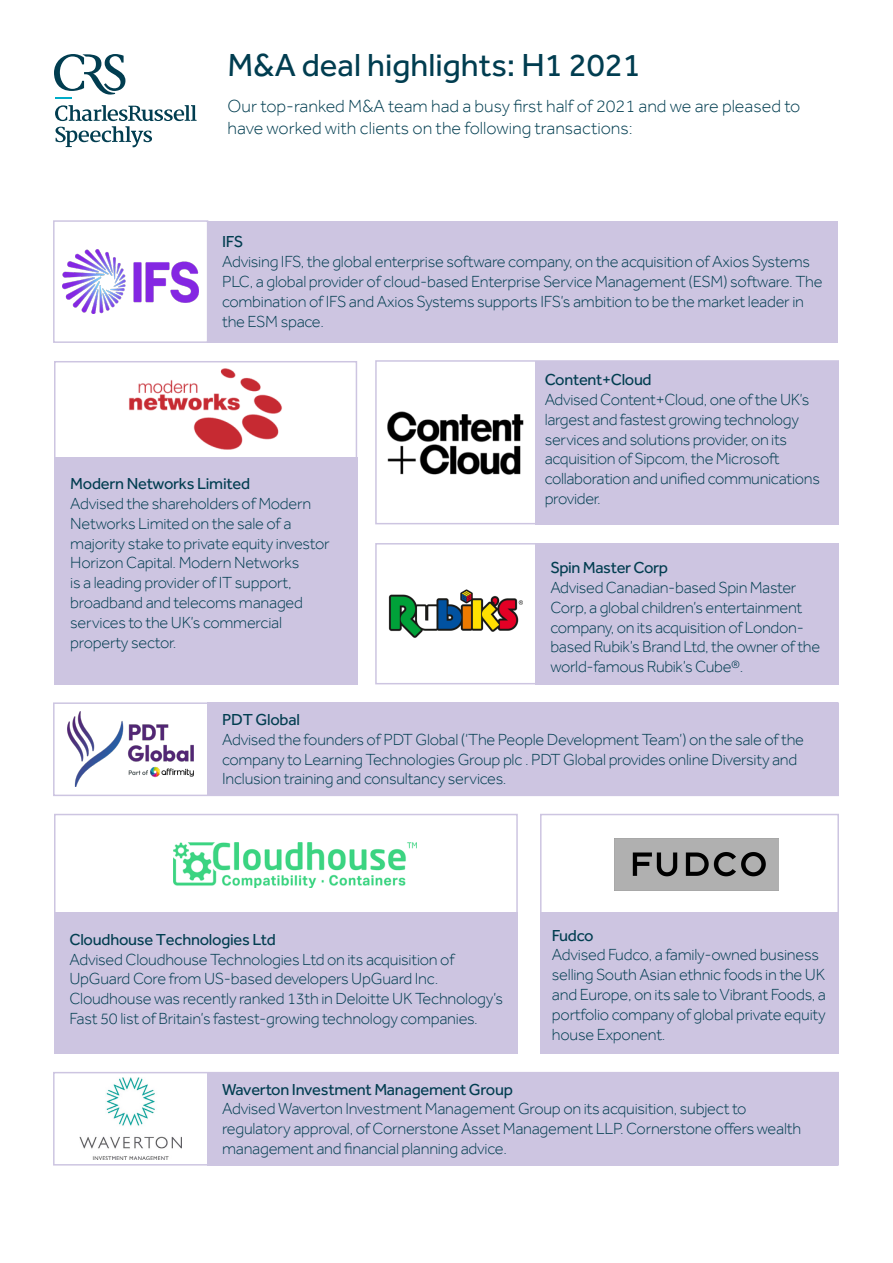
<style>
.page{position:relative;width:893px;height:1263px;background:#fff}
.page>*{position:absolute;margin:0;border:0;box-sizing:border-box;transform-origin:0 0}
.t1{font:33px "Effra";color:#013d50}
.t2{font:300 18px/21.6px "Effra";color:#013d50}
.t3{font:300 16.5px/19.8px "Effra";letter-spacing:-.015em;color:#013d50}
.t4{font:16.5px "Effra";letter-spacing:-.015em;color:#013d50}
</style>
<div class="page">
<div style="left:54px;top:361px;width:303px;height:102px;border:2px solid #cdc5e1"></div>
<div style="left:54px;top:814px;width:464px;height:101px;border:2px solid #cdc5e1"></div>
<div style="left:375px;top:543px;width:464px;height:141px;border:2px solid #cdc5e1"></div>
<div style="left:208px;top:221px;width:630px;height:121px;background:#cdc5e1"></div>
<div style="left:54px;top:457px;width:303px;height:227px;background:#cdc5e1"></div>
<div style="left:54px;top:912px;width:464px;height:142px;background:#cdc5e1"></div>
<div style="left:536px;top:543px;width:303px;height:141px;background:#cdc5e1"></div>
<div style="left:536px;top:361px;width:303px;height:163px;background:#cdc5e1"></div>
<div style="left:540px;top:912px;width:299px;height:142px;background:#cdc5e1"></div>
<div style="left:375px;top:360px;width:464px;height:164px;border:2px solid #cdc5e1"></div>
<div style="left:540px;top:814px;width:299px;height:240px;border:2px solid #cdc5e1"></div>
<div style="left:53px;top:220px;width:155px;height:123px;border:2px solid #cdc5e1"></div>
<div style="left:208px;top:703px;width:630px;height:93px;background:#cdc5e1"></div>
<div style="left:53px;top:702px;width:786px;height:94px;border:2px solid #cdc5e1"></div>
<img style="left:63px;top:250px;width:136px;height:63px">
<img style="left:68px;top:711px;width:126px;height:76px">
<img style="left:387px;top:411px;width:137px;height:64px">
<img style="left:129px;top:368px;width:153px;height:81px">
<img style="left:173px;top:842px;width:243px;height:45px">
<img style="left:389px;top:589px;width:133px;height:49px">
<img style="left:615px;top:839px;width:164px;height:51px">
<div style="left:208px;top:1072px;width:630px;height:93px;background:#cdc5e1"></div>
<div style="left:53px;top:1072px;width:786px;height:93px;border:2px solid #cdc5e1"></div>
<img style="left:80px;top:1077px;width:102px;height:83px">
<svg style="left:55px;top:105px;width:142px;height:43px"></svg>
<svg style="left:54px;top:54px;width:71px;height:45px"></svg>
<p class="t1" style="left:228px;top:46px;width:415px">M&amp;A deal highlights: H1 2021</p>
<p class="t2" style="left:228px;top:95px;width:574px">Our top-ranked M&amp;A team had a busy first half of 2021 and we are pleased to have worked with clients on the following transactions:</p>
<p class="t4" style="left:222px;top:232px;width:23px">IFS</p>
<p class="t3" style="left:222px;top:252px;width:602px">Advising IFS, the global enterprise software company, on the acquisition of Axios Systems PLC, a global provider of cloud-based Enterprise Service Management (ESM) software. The combination of IFS and Axios Systems supports IFS’s ambition to be the market leader in the ESM space.</p>
<p class="t4" style="left:70px;top:474px;width:181px">Modern Networks Limited</p>
<p class="t3" style="left:70px;top:493px;width:261px">Advised the shareholders of Modern<br>Networks Limited on the sale of a majority stake to private equity investor<br>Horizon Capital. Modern Networks<br>is a leading provider of IT support, broadband and telecoms managed services to the UK’s commercial property sector.</p>
<p class="t4" style="left:545px;top:370px;width:108px">Content+Cloud</p>
<p class="t3" style="left:545px;top:389px;width:277px">Advised Content+Cloud, one of the UK’s largest and fastest growing technology services and solutions provider, on its acquisition of Sipcom, the Microsoft collaboration and unified communications provider.</p>
<p class="t4" style="left:550px;top:558px;width:119px">Spin Master Corp</p>
<p class="t3" style="left:550px;top:577px;width:271px">Advised Canadian-based Spin Master Corp, a global children’s entertainment company, on its acquisition of London&shy;based Rubik’s Brand Ltd, the owner of the world-famous Rubik’s Cube®.</p>
<p class="t4" style="left:222px;top:710px;width:79px">PDT Global</p>
<p class="t3" style="left:222px;top:729px;width:583px">Advised the founders of PDT Global (‘The People Development Team’) on the sale of the company to Learning Technologies Group plc . PDT Global provides online Diversity and<br>Inclusion training and consultancy services.</p>
<p class="t4" style="left:69px;top:930px;width:208px">Cloudhouse Technologies Ltd</p>
<p class="t3" style="left:69px;top:949px;width:435px">Advised Cloudhouse Technologies Ltd on its acquisition of UpGuard Core from US-based developers UpGuard Inc.<br>Cloudhouse was recently ranked 13th in Deloitte UK Technology’s Fast 50 list of Britain’s fastest-growing technology companies.</p>
<p class="t4" style="left:552px;top:925px;width:43px">Fudco</p>
<p class="t3" style="left:552px;top:945px;width:275px">Advised Fudco, a family-owned business selling South Asian ethnic foods in the UK and Europe, on its sale to Vibrant Foods, a portfolio company of global private equity house Exponent.</p>
<p class="t4" style="left:222px;top:1079px;width:292px">Waverton Investment Management Group</p>
<p class="t3" style="left:222px;top:1099px;width:581px">Advised Waverton Investment Management Group on its acquisition, subject to regulatory approval, of Cornerstone Asset Management LLP. Cornerstone offers wealth management and financial planning advice.</p>
</div>
